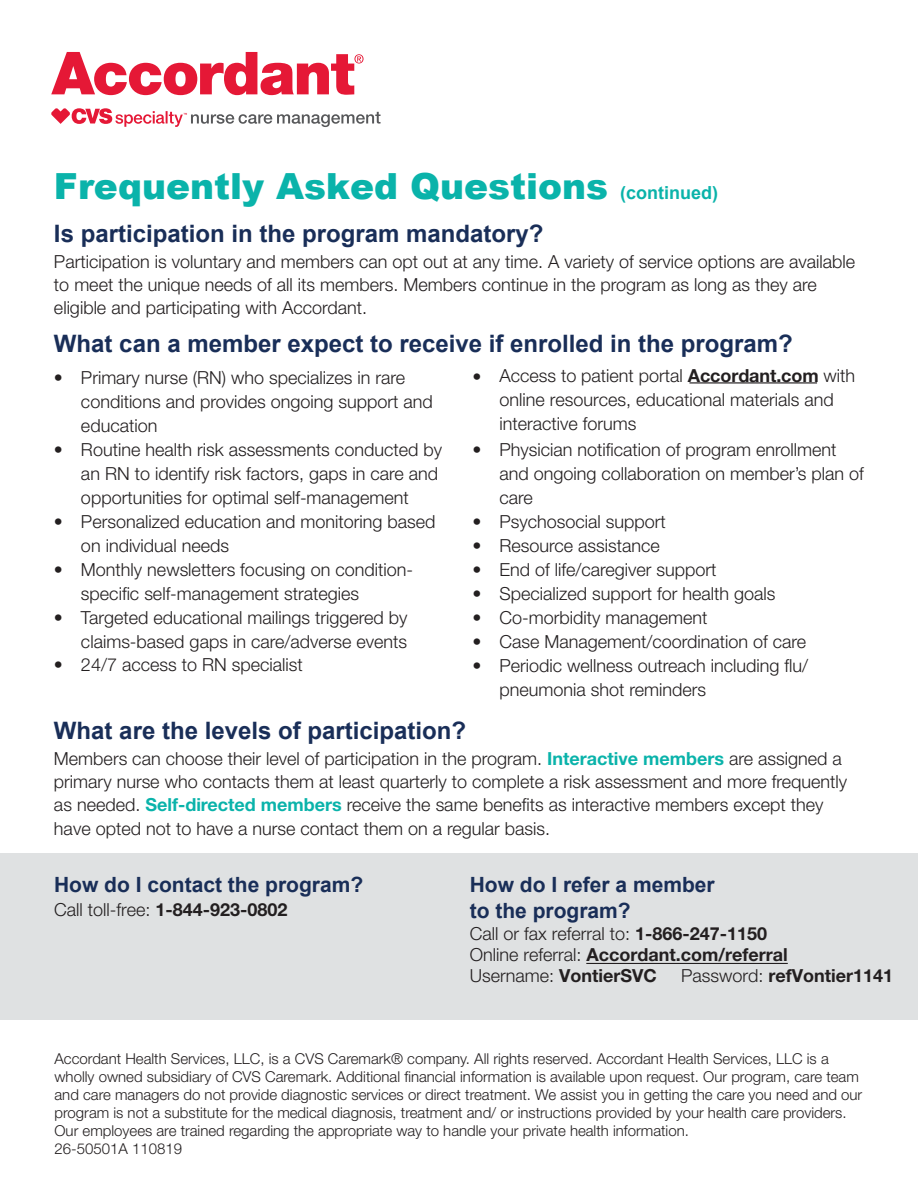
<style>
.page{position:relative;width:918px;height:1188px;background:#fff}
.page>*{position:absolute;margin:0;border:0;box-sizing:border-box;transform-origin:0 0}
.t1{font:900 36px "Arial";color:#0ab3aa}
.t2{font:700 24px "Arial";color:#192e58}
.t3{font:700 21px/25.2px "Arial";color:#192e58}
.t4{font:300 18px/24px "Helvetica Neue LT Std";color:#231f20}
.t5{font:700 18px/21px "Helvetica Neue LT Std";color:#231f20}
.t6{font:300 15px/18px "Helvetica Neue LT Std";color:#231f20}
.s1{font-weight:700;font-size:18px}
.s2{font-weight:700}
.s3{font-weight:700;color:#0ab3aa}
.s4{font-weight:300}
</style>
<div class="page">
<div style="left:0;top:853px;width:918px;height:167px;background:#dfe1e2"></div>
<svg style="left:51px;top:52px;width:313px;height:43px"></svg>
<svg style="left:51px;top:108px;width:330px;height:19px"></svg>
<hr style="left:689px;top:383px;width:128px;height:1px;background:#231f20">
<hr style="left:586px;top:963px;width:202px;height:1px;background:#231f20">
<p class="t1" style="left:54px;top:160px;width:666px">Frequently Asked Questions <span class="s1">(continued)</span></p>
<p class="t2" style="left:54px;top:216px;width:491px">Is participation in the program mandatory?</p>
<p class="t4" style="left:54px;top:249px;width:803px;line-height:23px">Participation is voluntary and members can opt out at any time. A variety of service options are available to meet the unique needs of all its members. Members continue in the program as long as they are eligible and participating with Accordant.</p>
<p class="t2" style="left:54px;top:326px;width:740px">What can a member expect to receive if enrolled in the program?</p>
<p class="t4" style="left:81px;top:365px;width:353px;text-indent:-27px">• Primary nurse (RN) who specializes in rare conditions and provides ongoing support and education</p>
<p class="t4" style="left:81px;top:437px;width:363px;text-indent:-27px">• Routine health risk assessments conducted by an RN to identify risk factors, gaps in care and opportunities for optimal self-management</p>
<p class="t4" style="left:81px;top:509px;width:356px;text-indent:-27px">• Personalized education and monitoring based on individual needs</p>
<p class="t4" style="left:81px;top:557px;width:334px;text-indent:-27px">• Monthly newsletters focusing on condition&shy;specific self-management strategies</p>
<p class="t4" style="left:54px;top:605px;width:355px;text-align:right">• Targeted educational mailings triggered by claims-based gaps in care/adverse events</p>
<p class="t4" style="left:54px;top:653px;width:250px">• 24/7 access to RN specialist</p>
<p class="t4" style="left:499px;top:364px;width:357px;text-indent:-27px">• Access to patient portal <span class="s2">Accordant.com</span> with online resources, educational materials and interactive forums</p>
<p class="t4" style="left:499px;top:437px;width:366px;text-indent:-27px">• Physician notification of program enrollment and ongoing collaboration on member’s plan of care</p>
<p class="t4" style="left:472px;top:509px;width:195px">• Psychosocial support</p>
<p class="t4" style="left:472px;top:533px;width:189px">• Resource assistance</p>
<p class="t4" style="left:472px;top:557px;width:246px">• End of life/caregiver support</p>
<p class="t4" style="left:472px;top:581px;width:305px">• Specialized support for health goals</p>
<p class="t4" style="left:472px;top:605px;width:237px">• Co-morbidity management</p>
<p class="t4" style="left:472px;top:629px;width:335px">• Case Management/coordination of care</p>
<p class="t4" style="left:499px;top:653px;width:310px;text-indent:-27px">• Periodic wellness outreach including flu/ pneumonia shot reminders</p>
<p class="t2" style="left:54px;top:713px;width:414px">What are the levels of participation?</p>
<p class="t4" style="left:54px;top:746px;width:795px;line-height:23.2px">Members can choose their level of participation in the program. <span class="s3">Interactive members</span> are assigned a primary nurse who contacts them at least quarterly to complete a risk assessment and more frequently as needed. <span class="s3">Self-directed members</span> receive the same benefits as interactive members except they have opted not to have a nurse contact them on a regular basis.</p>
<p class="t3" style="left:54px;top:873px;width:311px">How do I contact the program?</p>
<p class="t4" style="left:54px;top:897px;width:235px">Call toll-free: <span class="s2">1-844-923-0802</span></p>
<p class="t3" style="left:470px;top:873px;width:247px">How do I refer a member to the program?</p>
<p class="t5" style="left:470px;top:922px;width:320px"><span class="s4">Call or fax referral to:</span> 1-866-247-1150<br><span class="s4">Online referral:</span> Accordant.com/referral<br><span class="s4">Username:</span> VontierSVC</p>
<p class="t5" style="left:681px;top:965px;width:214px"><span class="s4">Password:</span> refVontier1141</p>
<p class="t6" style="left:55px;top:1049px;width:809px">Accordant Health Services, LLC, is a CVS Caremark® company. All rights reserved. Accordant Health Services, LLC is a wholly owned subsidiary of CVS Caremark. Additional financial information is available upon request. Our program, care team and care managers do not provide diagnostic services or direct treatment. We assist you in getting the care you need and our program is not a substitute for the medical diagnosis, treatment and/ or instructions provided by your health care providers.<br>Our employees are trained regarding the appropriate way to handle your private health information.</p>
<p class="t6" style="left:55px;top:1139px;width:129px">26-50501A 110819</p>
</div>
